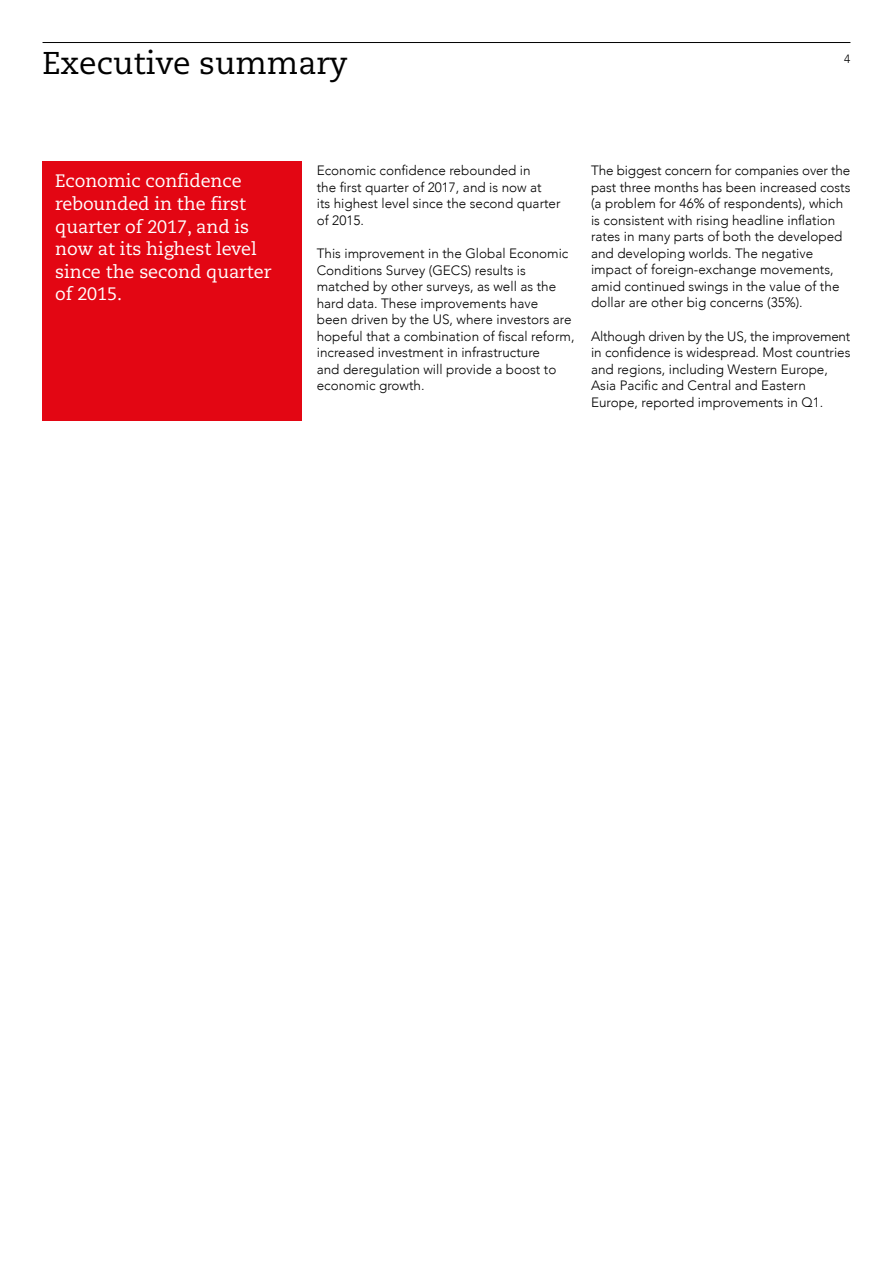
<style>
.page{position:relative;width:893px;height:1263px;background:#fff}
.page>*{position:absolute;margin:0;border:0;box-sizing:border-box;transform-origin:0 0}
.t1{font:31.5px "Caecilia";color:#000}
.t2{font:18px/22.5px "Caecilia";letter-spacing:-.005em;color:#fff}
.t3{font:300 13.5px/16.5px "Avenir";color:#000}
.t4{font:300 12px "Avenir";color:#000}
</style>
<div class="page">
<hr style="left:43px;top:42px;width:807px;height:1px;background:#000">
<div style="left:43px;top:162px;width:259px;height:259px;background:#e30613"></div>
<h1 class="t1" style="left:43px;top:45px;width:307px">Executive summary</h1>
<p class="t4" style="left:844px;top:52px;width:8px">4</p>
<h2 class="t2" style="left:55px;top:170px;width:218px">Economic confidence rebounded in the first quarter of 2017, and is now at its highest level since the second quarter of 2015.</h2>
<p class="t3" style="left:317px;top:162px;width:245px">Economic confidence rebounded in<br>the first quarter of 2017, and is now at<br>its highest level since the second quarter of 2015.</p>
<p class="t3" style="left:317px;top:245px;width:259px">This improvement in the Global Economic Conditions Survey (GECS) results is matched by other surveys, as well as the hard data. These improvements have<br>been driven by the US, where investors are hopeful that a combination of fiscal reform, increased investment in infrastructure<br>and deregulation will provide a boost to economic growth.</p>
<p class="t3" style="left:591px;top:162px;width:261px">The biggest concern for companies over the past three months has been increased costs (a problem for 46% of respondents), which is consistent with rising headline inflation rates in many parts of both the developed and developing worlds. The negative impact of foreign-exchange movements, amid continued swings in the value of the dollar are other big concerns (35%).</p>
<p class="t3" style="left:591px;top:328px;width:261px">Although driven by the US, the improvement in confidence is widespread. Most countries and regions, including Western Europe, Asia Pacific and Central and Eastern Europe, reported improvements in Q1.</p>
</div>
